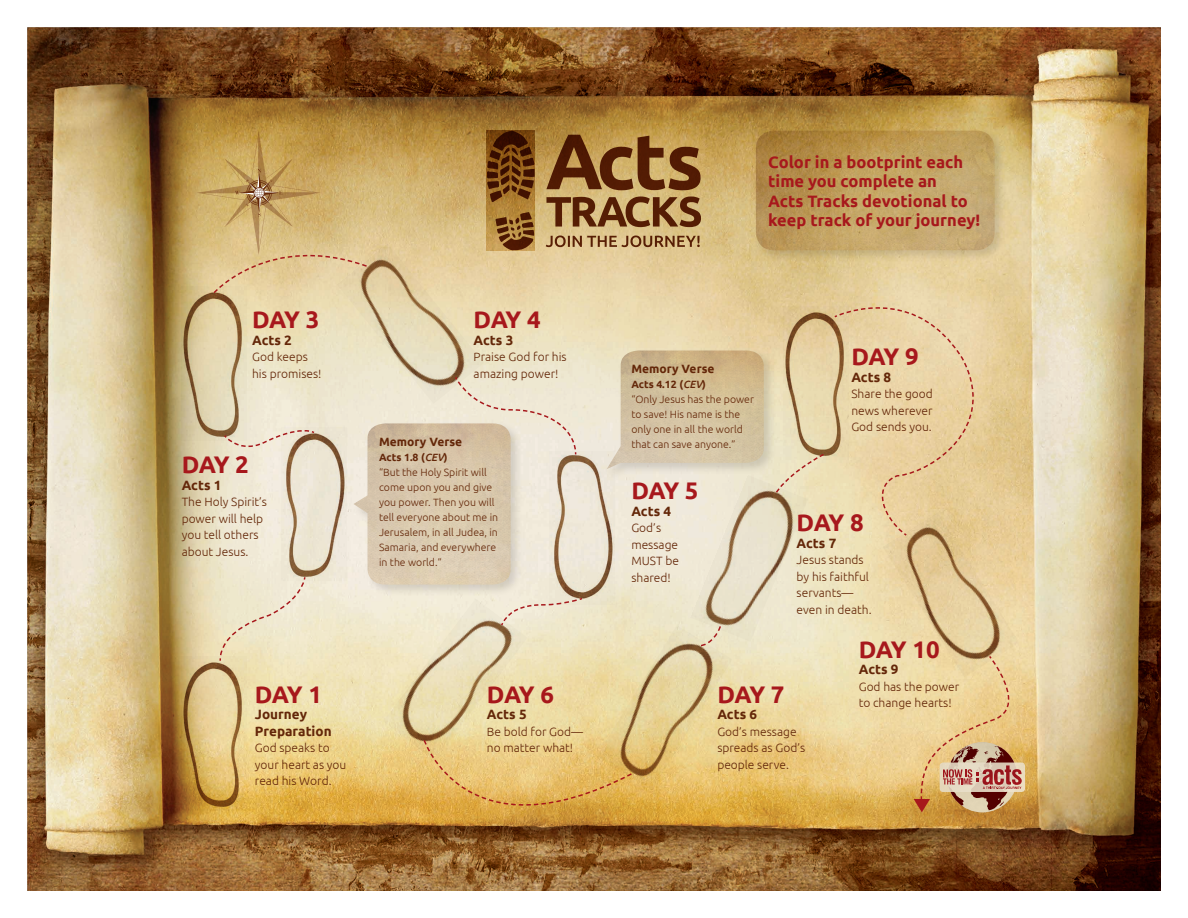
<style>
.page{position:relative;width:1188px;height:918px;background:#fff}
.page>*{position:absolute;margin:0;border:0;box-sizing:border-box;transform-origin:0 0}
.t1{font:700 24px "Ubuntu";letter-spacing:-.025em;color:#a7181c}
.t2{font:700 16.5px/19.5px "Ubuntu";color:#a7181c}
.t3{font:700 13.5px/16.5px "Ubuntu";color:#642709}
.t4{font:300 12px/16.5px "Ubuntu";color:#642709}
.t5{font:700 12px "Ubuntu";color:#642709}
.t6{font:300 10.5px/15px "Ubuntu";color:#642709}
.s1{font-weight:700}
.s2{font-weight:500;font-style:italic}
</style>
<div class="page">
<img style="left:27px;top:27px;width:1134px;height:864px">
<svg style="left:487px;top:131px;width:48px;height:120px;background:#7e4e1d"></svg>
<svg style="left:546px;top:135px;width:155px;height:92px;background:#986e3e"></svg>
<svg style="left:546px;top:236px;width:154px;height:11px;background:#ab865a"></svg>
<div style="left:753px;top:128px;width:254px;height:135px;background:#231f20;opacity:.44"></div>
<img style="left:756px;top:131px;width:239px;height:119px">
<div style="left:351px;top:420px;width:172px;height:177px;background:#231f20;opacity:.44"></div>
<img style="left:353px;top:423px;width:158px;height:162px">
<div style="left:605px;top:347px;width:171px;height:134px;background:#231f20;opacity:.44"></div>
<img style="left:607px;top:351px;width:157px;height:118px">
<img style="left:182px;top:656px;width:65px;height:154px">
<img style="left:597px;top:625px;width:135px;height:165px">
<img style="left:182px;top:287px;width:65px;height:154px">
<img style="left:784px;top:306px;width:49px;height:154px">
<img style="left:550px;top:451px;width:64px;height:154px">
<img style="left:337px;top:244px;width:147px;height:160px">
<img style="left:282px;top:427px;width:64px;height:154px">
<img style="left:383px;top:599px;width:144px;height:161px">
<img style="left:690px;top:475px;width:118px;height:167px">
<img style="left:883px;top:512px;width:136px;height:165px">
<svg style="left:219px;top:576px;width:87px;height:86px;background:#ede3c8"></svg>
<svg style="left:223px;top:430px;width:92px;height:20px;background:#dccbb7"></svg>
<svg style="left:197px;top:131px;width:171px;height:163px;background:#d0b274"></svg>
<svg style="left:454px;top:376px;width:123px;height:80px;background:#e8dcc8"></svg>
<svg style="left:500px;top:597px;width:83px;height:30px;background:#ece1cc"></svg>
<svg style="left:423px;top:739px;width:210px;height:121px;background:#c6994f"></svg>
<svg style="left:700px;top:624px;width:22px;height:23px"></svg>
<svg style="left:775px;top:452px;width:51px;height:42px;background:#e8dab8"></svg>
<svg style="left:833px;top:292px;width:163px;height:245px;background:#e6cf9f"></svg>
<img style="left:1022px;top:763px;width:3px;height:29px">
<svg style="left:914px;top:655px;width:108px;height:157px;background:#dcb885"></svg>
<p class="t1" style="left:252px;top:305px;width:69px">DAY 3</p>
<p class="t3" style="left:252px;top:331px;width:41px">Acts 2</p>
<p class="t4" style="left:252px;top:348px;width:71px">God keeps his promises!</p>
<p class="t1" style="left:182px;top:450px;width:69px">DAY 2</p>
<p class="t3" style="left:182px;top:476px;width:41px">Acts 1</p>
<p class="t4" style="left:182px;top:493px;width:87px">The Holy Spirit’s power will help you tell others about Jesus.</p>
<p class="t1" style="left:474px;top:305px;width:69px">DAY 4</p>
<p class="t3" style="left:474px;top:331px;width:41px">Acts 3</p>
<p class="t4" style="left:474px;top:348px;width:95px">Praise God for his amazing power!</p>
<p class="t5" style="left:379px;top:434px;width:85px">Memory Verse</p>
<p class="t6" style="left:379px;top:449px;width:121px"><span class="s1">Acts 1.8 (</span><span class="s2">CEV</span><span class="s1">)<br></span>“But the Holy Spirit will come upon you and give you power. Then you will tell everyone about me in<br>Jerusalem, in all Judea, in<br>Samaria, and everywhere in the world.”</p>
<p class="t1" style="left:255px;top:680px;width:69px">DAY 1</p>
<p class="t3" style="left:255px;top:706px;width:78px">Journey<br>Preparation</p>
<p class="t4" style="left:255px;top:739px;width:93px">God speaks to your heart as you read his Word.</p>
<p class="t1" style="left:487px;top:680px;width:69px">DAY 6</p>
<p class="t3" style="left:487px;top:706px;width:41px">Acts 5</p>
<p class="t4" style="left:487px;top:723px;width:98px">Be bold for God— no matter what!</p>
<h2 class="t2" style="left:768px;top:152px;width:214px">Color in a bootprint each time you complete an<br>Acts Tracks devotional to keep track of your journey!</h2>
<p class="t5" style="left:631px;top:362px;width:85px">Memory Verse</p>
<p class="t6" style="left:631px;top:377px;width:124px"><span class="s1">Acts 4.12 (</span><span class="s2">CEV</span><span class="s1">)<br></span>“Only Jesus has the power to save! His name is the only one in all the world that can save anyone.”</p>
<p class="t1" style="left:631px;top:476px;width:69px">DAY 5</p>
<p class="t3" style="left:631px;top:503px;width:41px">Acts 4</p>
<p class="t4" style="left:631px;top:520px;width:49px">God’s message<br>MUST be shared!</p>
<p class="t1" style="left:851px;top:342px;width:69px">DAY 9</p>
<p class="t3" style="left:851px;top:369px;width:41px">Acts 8</p>
<p class="t4" style="left:851px;top:386px;width:83px;text-align:justify">Share the good news wherever God sends you.</p>
<p class="t1" style="left:797px;top:508px;width:69px">DAY 8</p>
<p class="t3" style="left:797px;top:534px;width:41px">Acts 7</p>
<p class="t4" style="left:797px;top:551px;width:76px">Jesus stands by his faithful servants— even in death.</p>
<p class="t1" style="left:717px;top:680px;width:69px">DAY 7</p>
<p class="t3" style="left:717px;top:706px;width:41px">Acts 6</p>
<p class="t4" style="left:717px;top:723px;width:89px">God’s message spreads as God’s people serve.</p>
<p class="t1" style="left:859px;top:635px;width:82px">DAY 10</p>
<p class="t3" style="left:859px;top:661px;width:41px">Acts 9</p>
<p class="t4" style="left:859px;top:678px;width:102px">God has the power to change hearts!</p>
</div>
